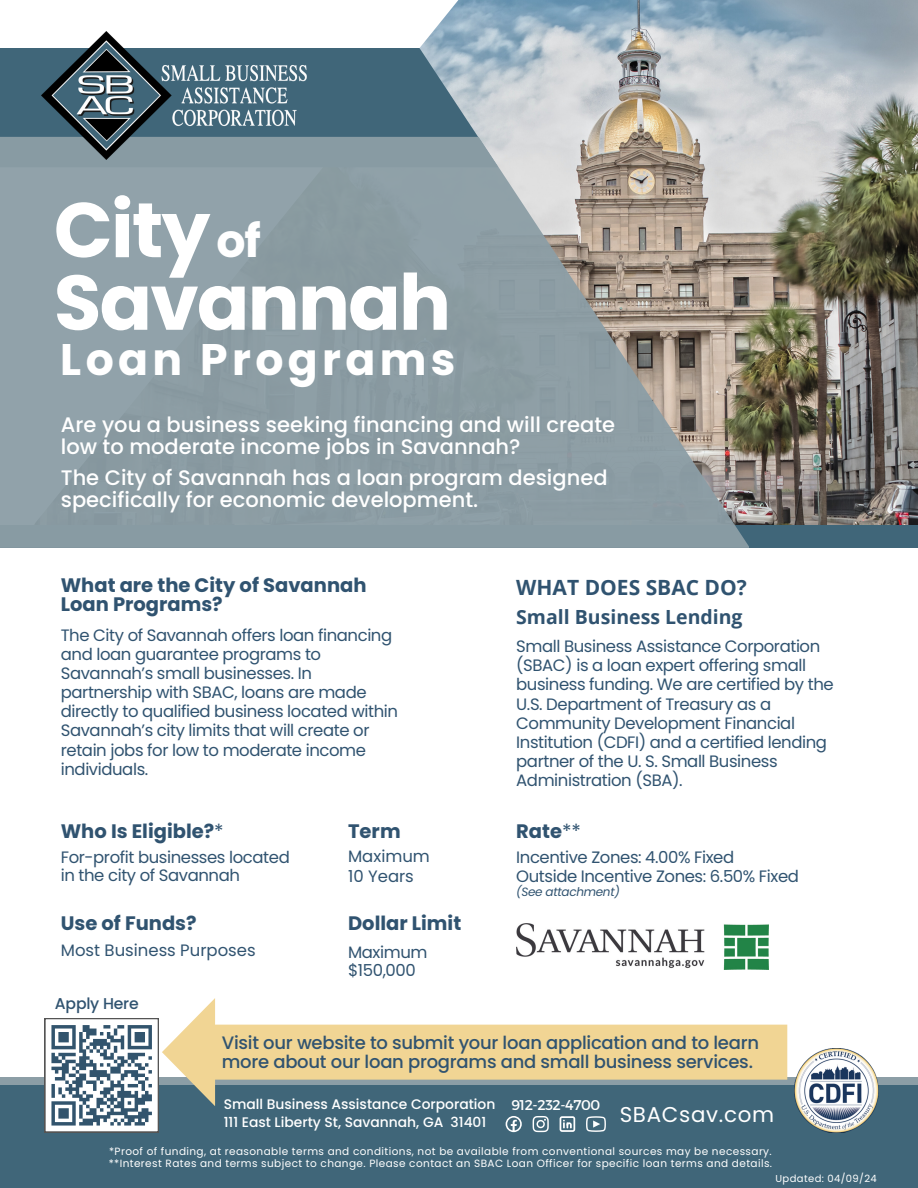
<style>
.page{position:relative;width:918px;height:1188px;background:#fff}
.page>*{position:absolute;margin:0;border:0;box-sizing:border-box;transform-origin:0 0}
.t1{font:700 77.4px "Poppins";letter-spacing:-.025em;color:#fff}
.t2{font:700 45.75px "Poppins";color:#fff}
.t3{font:700 44.25px "Poppins";letter-spacing:.1em;color:#fff}
.t4{font:21.45px "Poppins";letter-spacing:.035em;color:#fff}
.t5{font:500 21px/21.8px "Poppins";color:#fff}
.t6{font:700 21px "Open Sans";color:#305370}
.t7{font:700 19.5px/19.2px "Poppins";color:#305370}
.t8{font:700 19.5px "Open Sans";color:#305370}
.t9{font:500 18px/19.2px "Poppins";letter-spacing:-.015em;color:#305370}
.t10{font:16.5px/19.2px "Poppins";letter-spacing:-.025em;color:#305370}
.t11{font:16.5px "Poppins";color:#305370}
.t12{font:500 15.6px "Poppins";letter-spacing:-.015em;color:#305370}
.t13{font:14.1px "Montserrat";letter-spacing:-.03em;color:#fff}
.t14{font:500 13.8px "Poppins";color:#fff}
.t15{font:italic 12px "Poppins";letter-spacing:-.025em;color:#305370}
.t16{font:10.5px "Poppins";letter-spacing:.04em;color:#fff}
.t17{font:10.05px "Poppins";letter-spacing:.04em;color:#fff}
.s1{font-weight:400}
</style>
<div class="page">
<img style="left:420px;top:0;width:498px;height:525px">
<svg style="left:0;top:48px;width:498px;height:89px;background:#587a8b"></svg>
<div style="left:0;top:525px;width:918px;height:23px;background:#406679"></div>
<svg style="left:0;top:137px;width:749px;height:411px;background:#929ea2"></svg>
<div style="left:0;top:1081px;width:918px;height:107px;background:#406679"></div>
<div style="left:0;top:1077px;width:918px;height:8px;background:#8c9ea6"></div>
<svg style="left:533px;top:1116px;width:16px;height:16px"></svg>
<svg style="left:586px;top:1116px;width:20px;height:16px"></svg>
<svg style="left:560px;top:1116px;width:15px;height:16px"></svg>
<svg style="left:506px;top:1116px;width:16px;height:16px"></svg>
<img style="left:794px;top:1048px;width:84px;height:84px">
<svg style="left:45px;top:1018px;width:114px;height:114px"></svg>
<svg style="left:162px;top:998px;width:625px;height:108px;fill:#f1d594"></svg>
<img style="left:41px;top:31px;width:266px;height:128px">
<img style="left:516px;top:923px;width:252px;height:46px">
<h4 class="t1" style="left:54px;top:176px;width:158px">City</h4>
<p class="t2" style="left:217px;top:209px;width:46px">of</p>
<h5 class="t1" style="left:54px;top:249px;width:399px">Savannah</h5>
<p class="t3" style="left:60px;top:328px;width:397px">Loan Programs</p>
<h5 class="t5" style="left:61px;top:414px;width:556px">Are you a business seeking financing and will create low to moderate income jobs in Savannah?</h5>
<p class="t5" style="left:61px;top:467px;width:548px">The City of Savannah has a loan program designed specifically for economic development.</p>
<p class="t7" style="left:61px;top:576px;width:307px">What are the City of Savannah<br>Loan Programs?</p>
<p class="t10" style="left:61px;top:625px;width:339px">The City of Savannah offers loan financing and loan guarantee programs to Savannah’s small businesses. In partnership with SBAC, loans are made directly to qualified business located within Savannah’s city limits that will create or retain jobs for low to moderate income individuals.</p>
<p class="t7" style="left:61px;top:822px;width:164px">Who Is Eligible?<span class="s1">*</span></p>
<p class="t10" style="left:61px;top:848px;width:231px;line-height:18px">For-profit businesses located in the city of Savannah</p>
<p class="t7" style="left:61px;top:913px;width:137px">Use of Funds?</p>
<h4 class="t11" style="left:61px;top:939px;width:196px">Most Business Purposes</h4>
<h3 class="t12" style="left:55px;top:993px;width:85px">Apply Here</h3>
<p class="t7" style="left:348px;top:822px;width:54px">Term</p>
<p class="t11" style="left:348px;top:845px;width:83px">Maximum</p>
<p class="t10" style="left:348px;top:866px;width:67px">10 Years</p>
<p class="t7" style="left:348px;top:913px;width:115px">Dollar Limit</p>
<p class="t10" style="left:348px;top:942px;width:81px">Maximum</p>
<p class="t10" style="left:348px;top:960px;width:69px">$150,000</p>
<p class="t6" style="left:516px;top:572px;width:232px">WHAT DOES SBAC DO?</p>
<h4 class="t8" style="left:516px;top:603px;width:228px">Small Business Lending</h4>
<p class="t10" style="left:516px;top:637px;width:319px">Small Business Assistance Corporation (SBAC) is a loan expert offering small business funding. We are certified by the U.S. Department of Treasury as a Community Development Financial Institution (CDFI) and a certified lending partner of the U. S. Small Business Administration (SBA).</p>
<p class="t7" style="left:516px;top:822px;width:66px">Rate<span class="s1">**</span></p>
<h6 class="t10" style="left:516px;top:848px;width:220px">Incentive Zones: 4.00% Fixed</h6>
<p class="t10" style="left:516px;top:867px;width:284px">Outside Incentive Zones: 6.50% Fixed</p>
<p class="t15" style="left:516px;top:884px;width:105px">(See attachment)</p>
<h1 class="t9" style="left:222px;top:1033px;width:539px">Visit our website to submit your loan application and to learn more about our loan programs and small business services.</h1>
<h4 class="t14" style="left:224px;top:1095px;width:273px">Small Business Assistance Corporation</h4>
<h2 class="t13" style="left:511px;top:1095px;width:90px">912-232-4700</h2>
<h4 class="t14" style="left:224px;top:1112px;width:264px">111 East Liberty St, Savannah, GA 31401</h4>
<h4 class="t4" style="left:620px;top:1099px;width:156px">SBACsav.com</h4>
<h2 class="t16" style="left:109px;top:1144px;width:664px">*Proof of funding, at reasonable terms and conditions, not be available from conventional sources may be necessary.</h2>
<h1 class="t16" style="left:109px;top:1155px;width:665px">**Interest Rates and terms subject to change. Please contact an SBAC Loan Officer for specific loan terms and details.</h1>
<p class="t17" style="left:776px;top:1172px;width:103px">Updated: 04/09/24</p>
</div>
